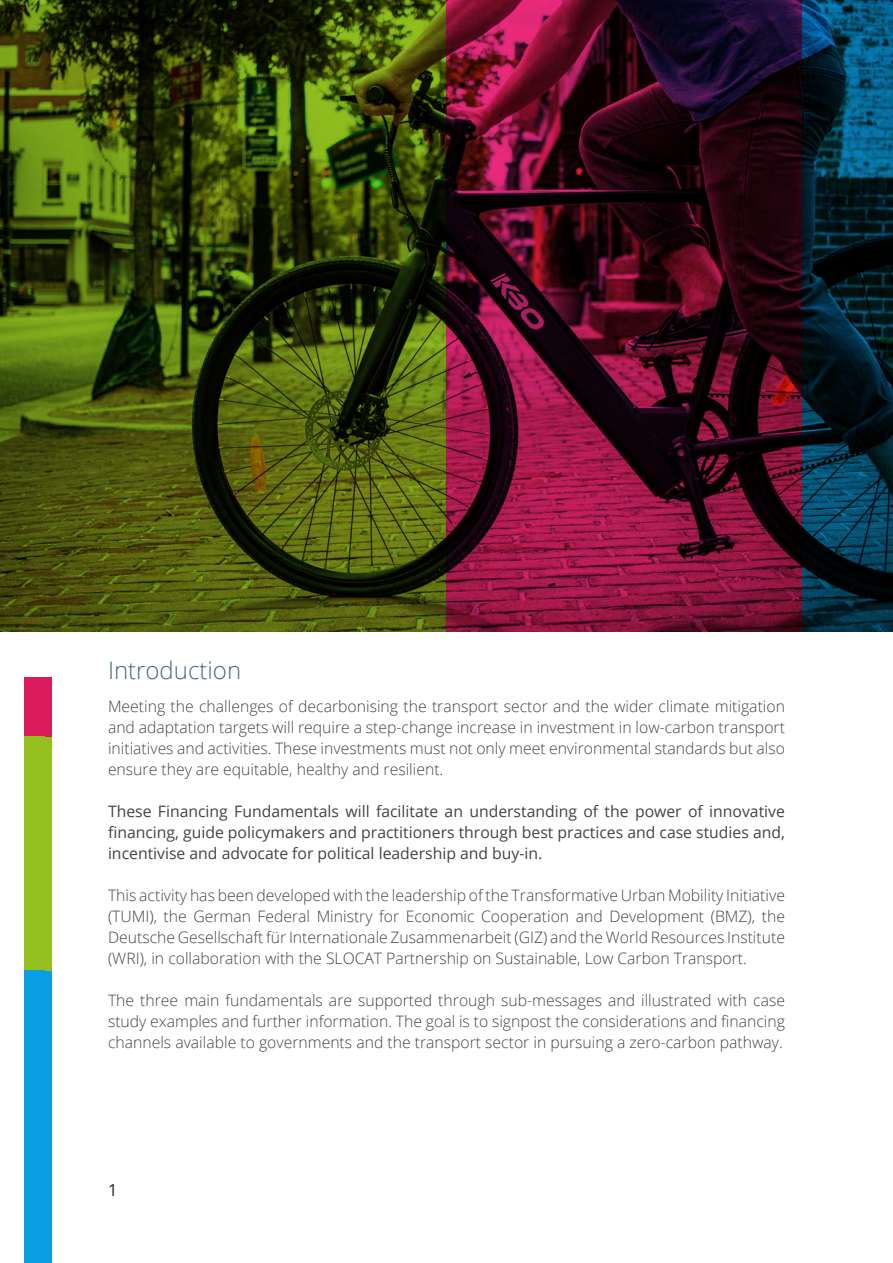
<style>
.page{position:relative;width:893px;height:1263px;background:#fff}
.page>*{position:absolute;margin:0;border:0;box-sizing:border-box;transform-origin:0 0}
.Heading_1{font:300 24px "Open Sans";color:#496976}
.t1{font:16.5px "Open Sans";color:#231f20}
.Body_1{font:300 15.75px/21px "Open Sans";color:#434343;text-align:justify}
.Body_1-2{font:15.75px/21px "Open Sans";color:#434343;text-align:justify}
</style>
<div class="page">
<div style="left:31px;top:970px;width:21px;height:293px;background:#0a9fe3"></div>
<div style="left:31px;top:677px;width:21px;height:86px;background:#da1c5c"></div>
<div style="left:31px;top:737px;width:21px;height:233px;background:#94c01f"></div>
<div style="left:24px;top:970px;width:21px;height:293px;background:#0a9fe3"></div>
<div style="left:24px;top:677px;width:21px;height:85px;background:#da1c5c"></div>
<div style="left:24px;top:736px;width:21px;height:234px;background:#94c01f"></div>
<img style="left:0;top:0;width:893px;height:631px">
<p class="Heading_1" style="left:108px;top:653px;width:135px">Introduction</p>
<p class="Body_1" style="left:108px;top:696px;width:678px">Meeting the challenges of decarbonising the transport sector and the wider climate mitigation and adaptation targets will require a step-change increase in investment in low-carbon transport initiatives and activities. These investments must not only meet environmental standards but also ensure they are equitable, healthy and resilient.</p>
<p class="Body_1-2" style="left:108px;top:801px;width:678px">These Financing Fundamentals will facilitate an understanding of the power of innovative financing, guide policymakers and practitioners through best practices and case studies and, incentivise and advocate for political leadership and buy-in.</p>
<p class="Body_1" style="left:108px;top:885px;width:678px">This activity has been developed with the leadership of the Transformative Urban Mobility Initiative (TUMI), the German Federal Ministry for Economic Cooperation and Development (BMZ), the Deutsche Gesellschaft für Internationale Zusammenarbeit (GIZ) and the World Resources Institute (WRI), in collaboration with the SLOCAT Partnership on Sustainable, Low Carbon Transport.</p>
<p class="Body_1" style="left:108px;top:990px;width:678px">The three main fundamentals are supported through sub-messages and illustrated with case study examples and further information. The goal is to signpost the considerations and financing channels available to governments and the transport sector in pursuing a zero-carbon pathway.</p>
<p class="t1" style="left:108px;top:1179px;width:11px">1</p>
</div>
